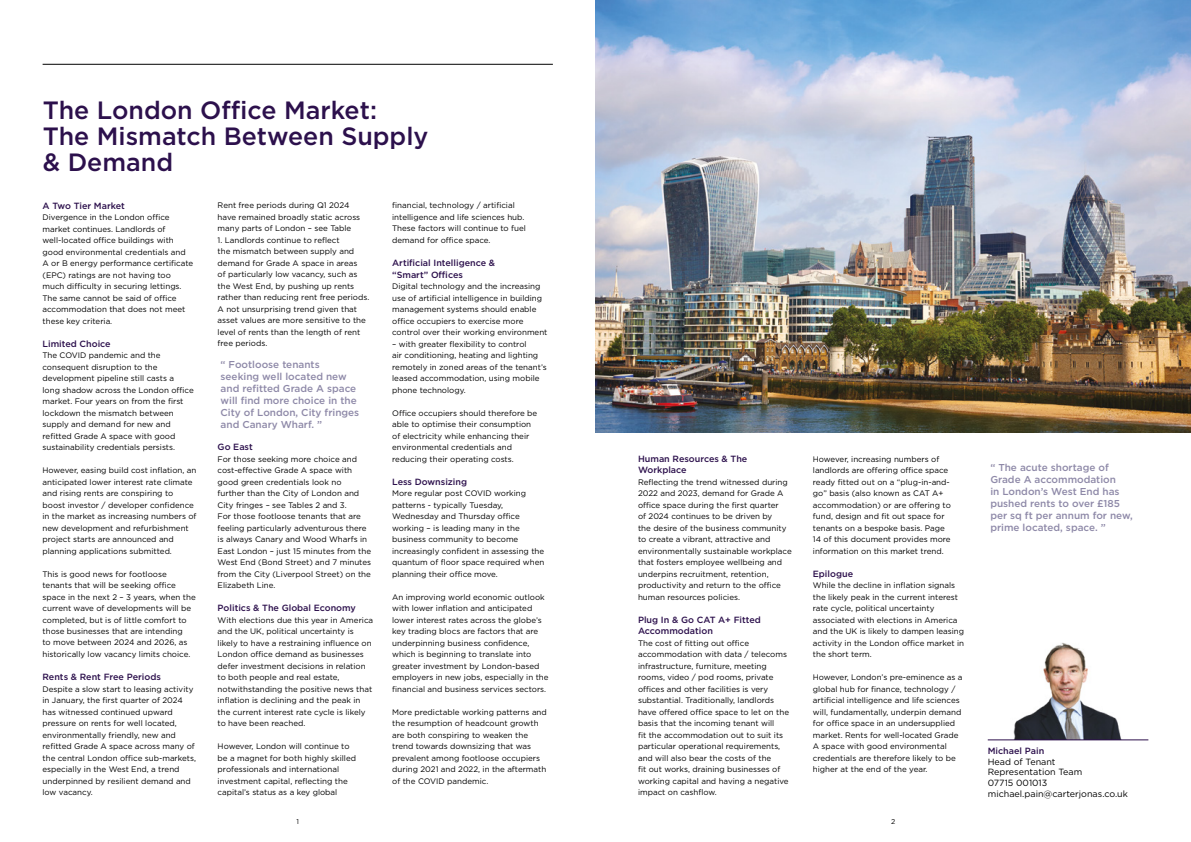
<style>
.page{position:relative;width:1191px;height:842px;background:#fff}
.page>*{position:absolute;margin:0;border:0;box-sizing:border-box;transform-origin:0 0}
.t1{font:500 25px/26px "Gotham";color:#2c104c}
.t2{font:500 10px/12px "Gotham";color:#8e89a8}
.t3{font:500 9px/11.5px "Gotham";color:#2c104c}
.t4{font:9px/10.8px "Gotham";color:#000}
.t5{font:8px/11.5px "Gotham";color:#000}
.t6{font:7px "Gotham";color:#000}
</style>
<div class="page">
<img style="left:1013px;top:642px;width:109px;height:97px">
<hr style="left:987px;top:740px;width:161px;height:1px;background:#2c104c">
<img style="left:595px;top:0;width:596px;height:432px">
<hr style="left:43px;top:64px;width:510px;height:1px;background:#000">
<h1 class="t1" style="left:43px;top:97px;width:387px">The London Office Market:<br>The Mismatch Between Supply &amp; Demand</h1>
<p class="t3" style="left:43px;top:199px;width:84px">A Two Tier Market</p>
<p class="t5" style="left:43px;top:211px;width:152px">Divergence in the London office market continues. Landlords of well-located office buildings with good environmental credentials and A or B energy performance certificate (EPC) ratings are not having too much difficulty in securing lettings.<br>The same cannot be said of office accommodation that does not meet these key criteria.</p>
<p class="t3" style="left:43px;top:337px;width:70px">Limited Choice</p>
<p class="t5" style="left:43px;top:349px;width:153px">The COVID pandemic and the consequent disruption to the development pipeline still casts a<br>long shadow across the London office market. Four years on from the first lockdown the mismatch between supply and demand for new and refitted Grade A space with good sustainability credentials persists.</p>
<p class="t5" style="left:43px;top:464px;width:155px">However, easing build cost inflation, an anticipated lower interest rate climate and rising rents are conspiring to boost investor / developer confidence in the market as increasing numbers of new development and refurbishment project starts are announced and planning applications submitted.</p>
<p class="t5" style="left:43px;top:568px;width:155px">This is good news for footloose tenants that will be seeking office space in the next 2 – 3 years, when the current wave of developments will be completed, but is of little comfort to those businesses that are intending<br>to move between 2024 and 2026, as historically low vacancy limits choice.</p>
<p class="t3" style="left:43px;top:671px;width:120px">Rents &amp; Rent Free Periods</p>
<p class="t5" style="left:43px;top:683px;width:155px">Despite a slow start to leasing activity in January, the first quarter of 2024 has witnessed continued upward pressure on rents for well located, environmentally friendly, new and refitted Grade A space across many of the central London office sub-markets, especially in the West End, a trend underpinned by resilient demand and low vacancy.</p>
<p class="t5" style="left:218px;top:200px;width:144px">Rent free periods during Q1 2024 have remained broadly static across many parts of London – see Table</p>
<p class="t5" style="left:218px;top:234px;width:153px">1. Landlords continue to reflect<br>the mismatch between supply and demand for Grade A space in areas<br>of particularly low vacancy, such as the West End, by pushing up rents rather than reducing rent free periods.<br>A not unsurprising trend given that asset values are more sensitive to the level of rents than the length of rent free periods.</p>
<p class="t2" style="left:221px;top:358px;width:140px">“ Footloose tenants seeking well located new and refitted Grade A space will find more choice in the<br>City of London, City fringes and Canary Wharf. ”</p>
<p class="t3" style="left:218px;top:441px;width:37px">Go East</p>
<p class="t5" style="left:218px;top:453px;width:155px">For those seeking more choice and cost-effective Grade A space with good green credentials look no<br>further than the City of London and City fringes – see Tables 2 and 3.<br>For those footloose tenants that are feeling particularly adventurous there is always Canary and Wood Wharfs in East London – just 15 minutes from the West End (Bond Street) and 7 minutes from the City (Liverpool Street) on the Elizabeth Line.</p>
<p class="t3" style="left:218px;top:602px;width:140px">Politics &amp; The Global Economy</p>
<p class="t5" style="left:218px;top:614px;width:157px">With elections due this year in America and the UK, political uncertainty is likely to have a restraining influence on London office demand as businesses defer investment decisions in relation to both people and real estate, notwithstanding the positive news that inflation is declining and the peak in the current interest rate cycle is likely to have been reached.</p>
<p class="t5" style="left:218px;top:740px;width:140px">However, London will continue to be a magnet for both highly skilled professionals and international investment capital, reflecting the capital’s status as a key global</p>
<p class="t6" style="left:296px;top:817px;width:4px">1</p>
<p class="t5" style="left:392px;top:200px;width:135px">financial, technology / artificial intelligence and life sciences hub.<br>These factors will continue to fuel demand for office space.</p>
<p class="t3" style="left:392px;top:257px;width:104px">Artificial Intelligence &amp; “Smart” Offices</p>
<p class="t5" style="left:392px;top:280px;width:157px">Digital technology and the increasing use of artificial intelligence in building management systems should enable office occupiers to exercise more control over their working environment</p>
<p class="t5" style="left:392px;top:338px;width:156px">– with greater flexibility to control<br>air conditioning, heating and lighting remotely in zoned areas of the tenant’s leased accommodation, using mobile phone technology.</p>
<p class="t5" style="left:392px;top:407px;width:147px">Office occupiers should therefore be able to optimise their consumption of electricity while enhancing their environmental credentials and reducing their operating costs.</p>
<p class="t3" style="left:392px;top:475px;width:76px">Less Downsizing</p>
<p class="t5" style="left:392px;top:487px;width:154px">More regular post COVID working patterns - typically Tuesday,<br>Wednesday and Thursday office working – is leading many in the business community to become increasingly confident in assessing the quantum of floor space required when planning their office move.</p>
<p class="t5" style="left:392px;top:591px;width:158px">An improving world economic outlook with lower inflation and anticipated lower interest rates across the globe’s key trading blocs are factors that are underpinning business confidence, which is beginning to translate into greater investment by London-based employers in new jobs, especially in the financial and business services sectors.</p>
<p class="t5" style="left:392px;top:706px;width:156px">More predictable working patterns and the resumption of headcount growth are both conspiring to weaken the trend towards downsizing that was prevalent among footloose occupiers during 2021 and 2022, in the aftermath of the COVID pandemic.</p>
<p class="t3" style="left:638px;top:452px;width:111px">Human Resources &amp; The<br>Workplace</p>
<p class="t5" style="left:638px;top:476px;width:155px">Reflecting the trend witnessed during 2022 and 2023, demand for Grade A office space during the first quarter<br>of 2024 continues to be driven by<br>the desire of the business community to create a vibrant, attractive and environmentally sustainable workplace that fosters employee wellbeing and underpins recruitment, retention, productivity and return to the office human resources policies.</p>
<p class="t3" style="left:638px;top:613px;width:124px">Plug In &amp; Go CAT A+ Fitted<br>Accommodation</p>
<p class="t5" style="left:638px;top:637px;width:152px">The cost of fitting out office accommodation with data / telecoms infrastructure, furniture, meeting rooms, video / pod rooms, private offices and other facilities is very substantial. Traditionally, landlords have offered office space to let on the basis that the incoming tenant will<br>fit the accommodation out to suit its particular operational requirements, and will also bear the costs of the<br>fit out works, draining businesses of working capital and having a negative impact on cashflow.</p>
<p class="t5" style="left:813px;top:453px;width:139px">However, increasing numbers of landlords are offering office space ready fitted out on a “plug-in-and&shy;go” basis (also known as CAT A+ accommodation) or are offering to fund, design and fit out space for tenants on a bespoke basis. Page 14 of this document provides more information on this market trend.</p>
<p class="t3" style="left:813px;top:567px;width:42px">Epilogue</p>
<p class="t5" style="left:813px;top:579px;width:153px">While the decline in inflation signals the likely peak in the current interest rate cycle, political uncertainty associated with elections in America and the UK is likely to dampen leasing activity in the London office market in the short term.</p>
<p class="t5" style="left:813px;top:671px;width:151px">However, London’s pre-eminence as a global hub for finance, technology / artificial intelligence and life sciences will, fundamentally, underpin demand for office space in an undersupplied market. Rents for well-located Grade A space with good environmental credentials are therefore likely to be higher at the end of the year.</p>
<p class="t6" style="left:891px;top:817px;width:6px">2</p>
<p class="t2" style="left:990px;top:461px;width:144px">“ The acute shortage of<br>Grade A accommodation<br>in London’s West End has pushed rents to over £185 per sq ft per annum for new, prime located, space. ”</p>
<p class="t3" style="left:987px;top:745px;width:58px">Michael Pain</p>
<p class="t4" style="left:987px;top:756px;width:142px">Head of Tenant<br>Representation Team<br>07715 001013 michael.pain@carterjonas.co.uk</p>
</div>
